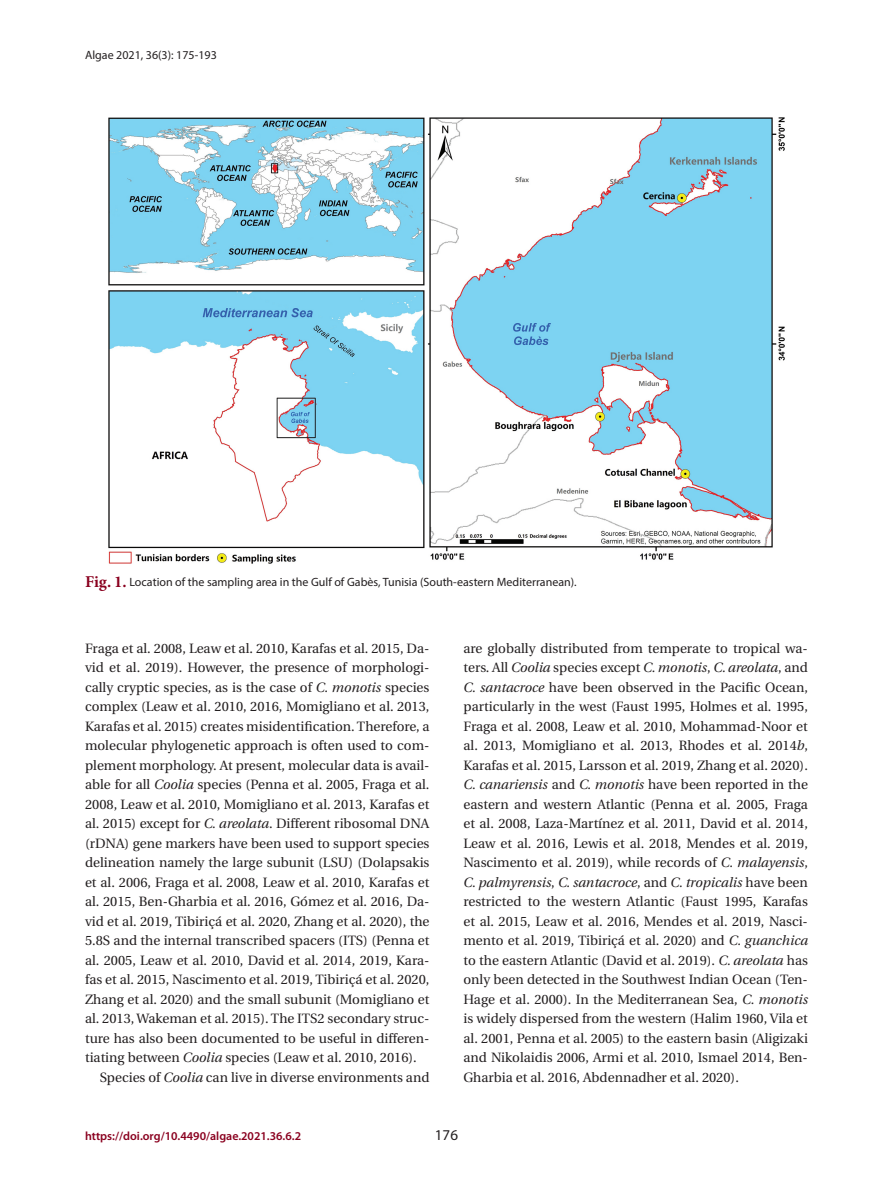
<style>
.page{position:relative;width:893px;height:1191px;background:#fff}
.page>*{position:absolute;margin:0;border:0;box-sizing:border-box;transform-origin:0 0}
.t1{font:15px "Myriad Pro";color:#231f20}
.본문내용_공통{font:13.5px/19.5px "Utopia";color:#231f20;text-align:justify}
.테이블_이미지_캡션{font:12px "Myriad Pro";color:#231f20}
.t2{font:600 12px "Myriad Pro";color:#8a011f}
.s1{font-family:"Minion Pro";font-weight:700;font-size:16.5px;color:#8a011f}
.s2{font-style:italic}
</style>
<div class="page">
<img style="left:108px;top:117px;width:677px;height:447px">
<p class="테이블_이미지_캡션" style="left:85px;top:48px;width:133px">Algae 2021, 36(3): 175-193</p>
<p class="테이블_이미지_캡션" style="left:85px;top:574px;width:493px"><span class="s1">Fig. 1.</span> Location of the sampling area in the Gulf of Gabès, Tunisia (South-eastern Mediterranean).</p>
<p class="본문내용_공통" style="left:85px;top:638px;width:346px">Fraga et al. 2008, Leaw et al. 2010, Karafas et al. 2015, Da&shy;vid et al. 2019). However, the presence of morphologi&shy;cally cryptic species, as is the case of <span class="s2">C. monotis</span> species complex (Leaw et al. 2010, 2016, Momigliano et al. 2013, Karafas et al. 2015) creates misidentification. Therefore, a molecular phylogenetic approach is often used to com&shy;plement morphology. At present, molecular data is avail&shy;able for all <span class="s2">Coolia</span> species (Penna et al. 2005, Fraga et al.<br>2008, Leaw et al. 2010, Momigliano et al. 2013, Karafas et al. 2015) except for <span class="s2">C. areolata</span>. Different ribosomal DNA (rDNA) gene markers have been used to support species delineation namely the large subunit (LSU) (Dolapsakis et al. 2006, Fraga et al. 2008, Leaw et al. 2010, Karafas et al. 2015, Ben-Gharbia et al. 2016, Gómez et al. 2016, Da&shy;vid et al. 2019, Tibiriçá et al. 2020, Zhang et al. 2020), the 5.8S and the internal transcribed spacers (ITS) (Penna et al. 2005, Leaw et al. 2010, David et al. 2014, 2019, Kara&shy;fas et al. 2015, Nascimento et al. 2019, Tibiriçá et al. 2020, Zhang et al. 2020) and the small subunit (Momigliano et al. 2013, Wakeman et al. 2015). The ITS2 secondary struc&shy;ture has also been documented to be useful in differen&shy;tiating between <span class="s2">Coolia</span> species (Leaw et al. 2010, 2016).</p>
<p class="본문내용_공통" style="left:100px;top:1067px;width:331px">Species of <span class="s2">Coolia</span> can live in diverse environments and</p>
<p class="본문내용_공통" style="left:463px;top:638px;width:346px">are globally distributed from temperate to tropical wa&shy;ters. All <span class="s2">Coolia</span> species except <span class="s2">C. monotis</span>, <span class="s2">C. areolata</span>, and <span class="s2">C. santacroce</span> have been observed in the Pacific Ocean, particularly in the west (Faust 1995, Holmes et al. 1995, Fraga et al. 2008, Leaw et al. 2010, Mohammad-Noor et al. 2013, Momigliano et al. 2013, Rhodes et al. 2014<span class="s2">b</span>, Karafas et al. 2015, Larsson et al. 2019, Zhang et al. 2020).<br><span class="s2">C. canariensis</span> and <span class="s2">C. monotis</span> have been reported in the eastern and western Atlantic (Penna et al. 2005, Fraga et al. 2008, Laza-Martínez et al. 2011, David et al. 2014, Leaw et al. 2016, Lewis et al. 2018, Mendes et al. 2019, Nascimento et al. 2019), while records of <span class="s2">C. malayensis</span>, <span class="s2">C. palmyrensis</span>, <span class="s2">C. santacroce</span>, and <span class="s2">C. tropicalis</span> have been restricted to the western Atlantic (Faust 1995, Karafas et al. 2015, Leaw et al. 2016, Mendes et al. 2019, Nasci&shy;mento et al. 2019, Tibiriçá et al. 2020) and <span class="s2">C. guanchica </span>to the eastern Atlantic (David et al. 2019). <span class="s2">C. areolata</span> has only been detected in the Southwest Indian Ocean (Ten-Hage et al. 2000). In the Mediterranean Sea, <span class="s2">C. monotis </span>is widely dispersed from the western (Halim 1960, Vila et al. 2001, Penna et al. 2005) to the eastern basin (Aligizaki and Nikolaidis 2006, Armi et al. 2010, Ismael 2014, Ben-Gharbia et al. 2016, Abdennadher et al. 2020).</p>
<p class="t2" style="left:85px;top:1128px;width:218px">https://doi.org/10.4490/algae.2021.36.6.2</p>
<p class="t1" style="left:435px;top:1125px;width:25px">176</p>
</div>
